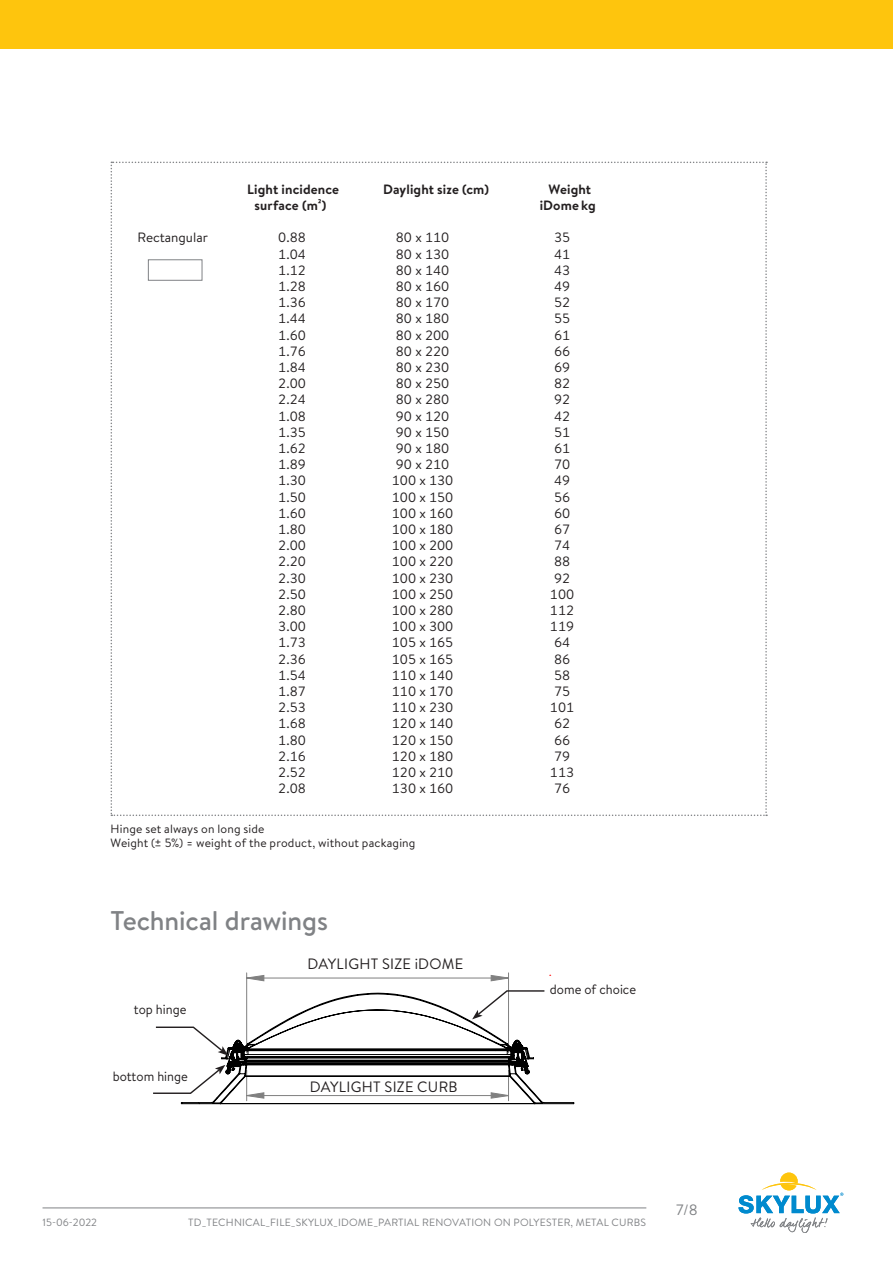
<style>
.page{position:relative;width:893px;height:1263px;background:#fff}
.page>*{position:absolute;margin:0;border:0;box-sizing:border-box;transform-origin:0 0}
.tekst{font:500 27px "Brandon Text";letter-spacing:-.005em;color:#808285}
.t1{font:15px "Brandon Text";letter-spacing:.02em;color:#231f20}
.t2{font:15px "Brandon Text";color:#808285}
.tekst_tabel{font:13.5px "Brandon Text";color:#231f20}
.tekst_tabel_zonder_g{font:700 13.5px "Brandon Text";letter-spacing:.01em;color:#231f20}
.tekst_tabel-2{font:13.5px "Brandon Text";color:#231f20;scale:.95 1}
.tekst-2{font:12px "Brandon Text";letter-spacing:.015em;color:#231f20}
.t3{font:10.5px "Brandon Text";letter-spacing:.02em;color:#808285}
.s1{color:#fff}
</style>
<div class="page">
<hr style="left:43px;top:1207px;width:603px;height:1px;background:#808285">
<div style="left:0;top:0;width:893px;height:49px;background:#fec50d"></div>
<svg style="left:738px;top:1172px;width:105px;height:61px"></svg>
<hr style="left:508px;top:973px;width:1px;height:80px;background:#808080">
<hr style="left:246px;top:973px;width:1px;height:80px;background:#808080">
<svg style="left:111px;top:162px;width:656px;height:654px"></svg>
<div style="left:148px;top:259px;width:54px;height:22px;border:1px solid #808285"></div>
<svg style="left:153px;top:975px;width:422px;height:129px"></svg>
<p class="tekst_tabel_zonder_g" style="left:247px;top:180px;width:93px">Light incidence</p>
<p class="tekst_tabel_zonder_g" style="left:383px;top:180px;width:107px">Daylight size (cm)</p>
<p class="tekst_tabel_zonder_g" style="left:548px;top:180px;width:44px">Weight</p>
<p class="tekst_tabel_zonder_g" style="left:232px;top:196px;width:103px"><span class="s1">......</span>surface (m²)<span class="s1">..</span></p>
<p class="tekst_tabel_zonder_g" style="left:540px;top:196px;width:58px">iDome kg</p>
<p class="tekst_tabel" style="left:138px;top:228px;width:72px">Rectangular</p>
<p class="tekst_tabel" style="left:278px;top:228px;width:29px">0.88</p>
<p class="tekst_tabel" style="left:396px;top:228px;width:55px">80 x 110</p>
<p class="tekst_tabel" style="left:554px;top:228px;width:18px">35</p>
<p class="tekst_tabel" style="left:278px;top:245px;width:29px">1.04</p>
<p class="tekst_tabel" style="left:396px;top:245px;width:55px">80 x 130</p>
<p class="tekst_tabel" style="left:554px;top:245px;width:18px">41</p>
<p class="tekst_tabel" style="left:278px;top:261px;width:29px">1.12</p>
<p class="tekst_tabel" style="left:396px;top:261px;width:55px">80 x 140</p>
<p class="tekst_tabel" style="left:554px;top:261px;width:18px">43</p>
<p class="tekst_tabel" style="left:278px;top:277px;width:29px">1.28</p>
<p class="tekst_tabel" style="left:396px;top:277px;width:55px">80 x 160</p>
<p class="tekst_tabel" style="left:554px;top:277px;width:18px">49</p>
<p class="tekst_tabel" style="left:278px;top:293px;width:29px">1.36</p>
<p class="tekst_tabel" style="left:396px;top:293px;width:55px">80 x 170</p>
<p class="tekst_tabel" style="left:554px;top:293px;width:18px">52</p>
<p class="tekst_tabel" style="left:278px;top:309px;width:29px">1.44</p>
<p class="tekst_tabel" style="left:396px;top:309px;width:55px">80 x 180</p>
<p class="tekst_tabel" style="left:554px;top:309px;width:18px">55</p>
<p class="tekst_tabel" style="left:278px;top:326px;width:29px">1.60</p>
<p class="tekst_tabel" style="left:396px;top:326px;width:55px">80 x 200</p>
<p class="tekst_tabel" style="left:554px;top:326px;width:18px">61</p>
<p class="tekst_tabel" style="left:278px;top:342px;width:29px">1.76</p>
<p class="tekst_tabel" style="left:396px;top:342px;width:55px">80 x 220</p>
<p class="tekst_tabel" style="left:554px;top:342px;width:18px">66</p>
<p class="tekst_tabel" style="left:278px;top:358px;width:29px">1.84</p>
<p class="tekst_tabel" style="left:396px;top:358px;width:55px">80 x 230</p>
<p class="tekst_tabel" style="left:554px;top:358px;width:18px">69</p>
<p class="tekst_tabel" style="left:278px;top:374px;width:29px">2.00</p>
<p class="tekst_tabel" style="left:396px;top:374px;width:55px">80 x 250</p>
<p class="tekst_tabel" style="left:554px;top:374px;width:18px">82</p>
<p class="tekst_tabel" style="left:278px;top:390px;width:29px">2.24</p>
<p class="tekst_tabel" style="left:396px;top:390px;width:55px">80 x 280</p>
<p class="tekst_tabel" style="left:554px;top:390px;width:18px">92</p>
<p class="tekst_tabel" style="left:278px;top:407px;width:29px">1.08</p>
<p class="tekst_tabel" style="left:396px;top:407px;width:55px">90 x 120</p>
<p class="tekst_tabel" style="left:554px;top:407px;width:18px">42</p>
<p class="tekst_tabel" style="left:278px;top:423px;width:29px">1.35</p>
<p class="tekst_tabel" style="left:396px;top:423px;width:55px">90 x 150</p>
<p class="tekst_tabel" style="left:554px;top:423px;width:18px">51</p>
<p class="tekst_tabel" style="left:278px;top:439px;width:29px">1.62</p>
<p class="tekst_tabel" style="left:396px;top:439px;width:55px">90 x 180</p>
<p class="tekst_tabel" style="left:554px;top:439px;width:18px">61</p>
<p class="tekst_tabel" style="left:278px;top:455px;width:29px">1.89</p>
<p class="tekst_tabel" style="left:396px;top:455px;width:55px">90 x 210</p>
<p class="tekst_tabel" style="left:554px;top:455px;width:18px">70</p>
<p class="tekst_tabel" style="left:278px;top:471px;width:29px">1.30</p>
<p class="tekst_tabel" style="left:392px;top:471px;width:63px">100 x 130</p>
<p class="tekst_tabel" style="left:554px;top:471px;width:18px">49</p>
<p class="tekst_tabel" style="left:278px;top:488px;width:29px">1.50</p>
<p class="tekst_tabel" style="left:392px;top:488px;width:63px">100 x 150</p>
<p class="tekst_tabel" style="left:554px;top:488px;width:18px">56</p>
<p class="tekst_tabel" style="left:278px;top:504px;width:29px">1.60</p>
<p class="tekst_tabel" style="left:392px;top:504px;width:63px">100 x 160</p>
<p class="tekst_tabel" style="left:554px;top:504px;width:18px">60</p>
<p class="tekst_tabel" style="left:278px;top:520px;width:29px">1.80</p>
<p class="tekst_tabel" style="left:392px;top:520px;width:63px">100 x 180</p>
<p class="tekst_tabel" style="left:554px;top:520px;width:18px">67</p>
<p class="tekst_tabel" style="left:278px;top:536px;width:29px">2.00</p>
<p class="tekst_tabel" style="left:392px;top:536px;width:63px">100 x 200</p>
<p class="tekst_tabel" style="left:554px;top:536px;width:18px">74</p>
<p class="tekst_tabel" style="left:278px;top:552px;width:29px">2.20</p>
<p class="tekst_tabel" style="left:392px;top:552px;width:63px">100 x 220</p>
<p class="tekst_tabel" style="left:554px;top:552px;width:18px">88</p>
<p class="tekst_tabel" style="left:278px;top:569px;width:29px">2.30</p>
<p class="tekst_tabel" style="left:392px;top:569px;width:63px">100 x 230</p>
<p class="tekst_tabel" style="left:554px;top:569px;width:18px">92</p>
<p class="tekst_tabel" style="left:278px;top:585px;width:29px">2.50</p>
<p class="tekst_tabel" style="left:392px;top:585px;width:63px">100 x 250</p>
<p class="tekst_tabel" style="left:550px;top:585px;width:26px">100</p>
<p class="tekst_tabel" style="left:278px;top:601px;width:29px">2.80</p>
<p class="tekst_tabel" style="left:392px;top:601px;width:63px">100 x 280</p>
<p class="tekst_tabel" style="left:550px;top:601px;width:26px">112</p>
<p class="tekst_tabel" style="left:278px;top:617px;width:29px">3.00</p>
<p class="tekst_tabel" style="left:392px;top:617px;width:63px">100 x 300</p>
<p class="tekst_tabel" style="left:550px;top:617px;width:26px">119</p>
<p class="tekst_tabel" style="left:278px;top:633px;width:29px">1.73</p>
<p class="tekst_tabel" style="left:392px;top:633px;width:63px">105 x 165</p>
<p class="tekst_tabel" style="left:554px;top:633px;width:18px">64</p>
<p class="tekst_tabel" style="left:278px;top:650px;width:29px">2.36</p>
<p class="tekst_tabel" style="left:392px;top:650px;width:63px">105 x 165</p>
<p class="tekst_tabel" style="left:554px;top:650px;width:18px">86</p>
<p class="tekst_tabel" style="left:278px;top:666px;width:29px">1.54</p>
<p class="tekst_tabel" style="left:392px;top:666px;width:63px">110 x 140</p>
<p class="tekst_tabel" style="left:554px;top:666px;width:18px">58</p>
<p class="tekst_tabel" style="left:278px;top:682px;width:29px">1.87</p>
<p class="tekst_tabel" style="left:392px;top:682px;width:63px">110 x 170</p>
<p class="tekst_tabel" style="left:554px;top:682px;width:18px">75</p>
<p class="tekst_tabel" style="left:278px;top:698px;width:29px">2.53</p>
<p class="tekst_tabel" style="left:392px;top:698px;width:63px">110 x 230</p>
<p class="tekst_tabel" style="left:550px;top:698px;width:26px">101</p>
<p class="tekst_tabel" style="left:278px;top:714px;width:29px">1.68</p>
<p class="tekst_tabel" style="left:392px;top:714px;width:63px">120 x 140</p>
<p class="tekst_tabel" style="left:554px;top:714px;width:18px">62</p>
<p class="tekst_tabel" style="left:278px;top:731px;width:29px">1.80</p>
<p class="tekst_tabel" style="left:392px;top:731px;width:63px">120 x 150</p>
<p class="tekst_tabel" style="left:554px;top:731px;width:18px">66</p>
<p class="tekst_tabel" style="left:278px;top:747px;width:29px">2.16</p>
<p class="tekst_tabel" style="left:392px;top:747px;width:63px">120 x 180</p>
<p class="tekst_tabel" style="left:554px;top:747px;width:18px">79</p>
<p class="tekst_tabel" style="left:278px;top:763px;width:29px">2.52</p>
<p class="tekst_tabel" style="left:392px;top:763px;width:63px">120 x 210</p>
<p class="tekst_tabel" style="left:550px;top:763px;width:26px">113</p>
<p class="tekst_tabel" style="left:278px;top:779px;width:29px">2.08</p>
<p class="tekst_tabel" style="left:392px;top:779px;width:63px">130 x 160</p>
<p class="tekst_tabel" style="left:554px;top:779px;width:18px">76</p>
<p class="tekst-2" style="left:111px;top:820px;width:156px">Hinge set always on long side</p>
<p class="tekst-2" style="left:111px;top:835px;width:306px">Weight (± 5%) = weight of the product, without packaging</p>
<p class="tekst" style="left:111px;top:902px;width:219px">Technical drawings</p>
<p class="tekst_tabel-2" style="left:134px;top:1000px;width:57px">top hinge</p>
<p class="tekst_tabel-2" style="left:113px;top:1067px;width:81px">bottom hinge</p>
<p class="t1" style="left:308px;top:954px;width:157px">DAYLIGHT SIZE iDOME</p>
<p class="t1" style="left:310px;top:1077px;width:149px">DAYLIGHT SIZE CURB</p>
<p class="tekst_tabel-2" style="left:550px;top:980px;width:92px">dome of choice</p>
<p class="t3" style="left:43px;top:1215px;width:56px">15-06-2022</p>
<p class="t3" style="left:188px;top:1215px;width:460px">TD_TECHNICAL_FILE_SKYLUX_IDOME_PARTIAL RENOVATION ON POLYESTER, METAL CURBS</p>
<p class="t2" style="left:676px;top:1199px;width:23px">7/8</p>
</div>
